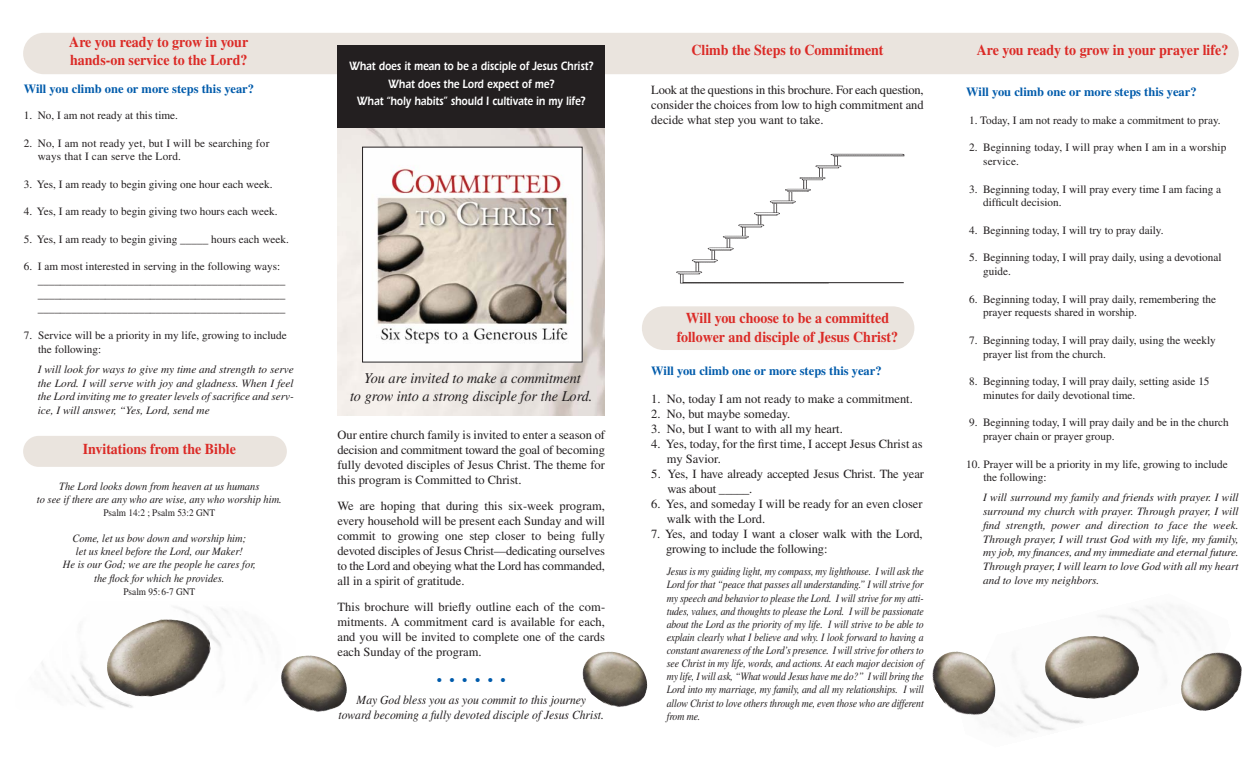
<style>
.page{position:relative;width:1260px;height:765px;background:#fff}
.page>*{position:absolute;margin:0;border:0;box-sizing:border-box;transform-origin:0 0}
.t1{font:700 15px/18.8px "Times LT Std";color:#db2a26;text-align:center;scale:.93 1}
.t2{font:italic 15px/17.5px "Times LT Std";color:#231f20;text-align:center;scale:.95 1}
.t3{font:15px "Times LT Std";color:#005bab}
.t4{font:12.5px/15px "Times LT Std";color:#231f20;text-align:justify}
.t5{font:600 12.5px/17.5px "Itc Eras";color:#fff;text-align:center;scale:.8 1}
.t6{font:700 12.5px "Times LT Std";color:#005bab}
.t7{font:italic 12.5px/15px "Times LT Std";color:#231f20;text-align:center;scale:.93 1}
.t8{font:11.25px/13.8px "Times LT Std";color:#231f20}
.t9{font:italic 11.25px/13.1px "Times LT Std";color:#231f20;text-align:justify;scale:.87 1}
.t10{font:italic 11.25px/13.8px "Times LT Std";color:#231f20;text-align:justify}
.t11{font:italic 11.25px/13.1px "Times LT Std";color:#231f20;text-align:center;scale:.93 1}
.t12{font:10px "Times LT Std";color:#231f20;scale:.93 1}
</style>
<div class="page">
<div style="left:23px;top:436px;width:264px;height:31px;background:#eae4de;border-radius:15px"></div>
<div style="left:642px;top:306px;width:272px;height:44px;background:#eae4de;border-radius:22px"></div>
<div style="left:23px;top:33px;width:1216px;height:41px;background:#eae4de;border-radius:21px"></div>
<img style="left:42px;top:607px;width:254px;height:101px">
<img style="left:955px;top:606px;width:281px;height:128px">
<img style="left:1046px;top:636px;width:91px;height:26px">
<img style="left:107px;top:619px;width:98px;height:50px">
<img style="left:287px;top:656px;width:60px;height:38px">
<img style="left:1181px;top:652px;width:53px;height:45px">
<img style="left:945px;top:651px;width:50px;height:54px">
<img style="left:338px;top:128px;width:267px;height:287px">
<div style="left:338px;top:45px;width:267px;height:83px;background:#231f20"></div>
<img style="left:364px;top:149px;width:217px;height:211px">
<img style="left:588px;top:652px;width:59px;height:37px">
<img style="left:676px;top:153px;width:229px;height:131px">
<hr style="left:683px;top:282px;width:221px;height:1px;background:#231f20">
<h1 class="t1" style="left:69px;top:34px;width:194px;text-align:left">Are you ready to grow in your hands-on service to the Lord?</h1>
<p class="t6" style="left:24px;top:85px;width:232px">Will you climb one or more steps this year?</p>
<p class="t8" style="left:24px;top:110px;width:156px">1. No, I am not ready at this time.</p>
<p class="t8" style="left:38px;top:137px;width:233px;text-indent:-14px">2. No, I am not ready yet, but I will be searching for ways that I can serve the Lord.</p>
<p class="t8" style="left:24px;top:178px;width:250px">3. Yes, I am ready to begin giving one hour each week.</p>
<p class="t8" style="left:24px;top:206px;width:255px">4. Yes, I am ready to begin giving two hours each week.</p>
<p class="t8" style="left:24px;top:233px;width:267px">5. Yes, I am ready to begin giving _____ hours each week.</p>
<p class="t8" style="left:38px;top:261px;width:249px;text-indent:-14px">6. I am most interested in serving in the following ways: ____________________________________________ ____________________________________________ ____________________________________________</p>
<p class="t8" style="left:38px;top:330px;width:250px;text-indent:-14px">7. Service will be a priority in my life, growing to include the following:</p>
<p class="t10" style="left:38px;top:363px;width:257px">I will look for ways to give my time and strength to serve the Lord. I will serve with joy and gladness. When I feel the Lord inviting me to greater levels of sacrifice and serv&shy;ice, I will answer, “Yes, Lord, send me</p>
<h1 class="t1" style="left:83px;top:441px;width:166px">Invitations from the Bible</h1>
<p class="t11" style="left:37px;top:480px;width:265px">The Lord looks down from heaven at us humans<br>to see if there are any who are wise, any who worship him.</p>
<p class="t12" style="left:103px;top:509px;width:122px">Psalm 14:2 ; Psalm 53:2 GNT</p>
<p class="t11" style="left:63px;top:533px;width:209px">Come, let us bow down and worship him;<br>let us kneel before the Lord, our Maker!<br>He is our God; we are the people he cares for, the flock for which he provides.</p>
<p class="t12" style="left:123px;top:588px;width:79px">Psalm 95:6-7 GNT</p>
<p class="t5" style="left:349px;top:59px;width:307px">What does it mean to be a disciple of Jesus Christ?<br>What does the Lord expect of me?<br>What “holy habits” should I cultivate in my life?</p>
<h1 class="t2" style="left:350px;top:371px;width:257px">You are invited to make a commitment<br>to grow into a strong disciple for the Lord.</h1>
<p class="t4" style="left:338px;top:428px;width:269px">Our entire church family is invited to enter a season of decision and commitment toward the goal of becoming fully devoted disciples of Jesus Christ. The theme for this program is Committed to Christ.</p>
<p class="t4" style="left:338px;top:499px;width:269px">We are hoping that during this six-week program, every household will be present each Sunday and will commit to growing one step closer to being fully devoted disciples of Jesus Christ—dedicating ourselves to the Lord and obeying what the Lord has commanded, all in a spirit of gratitude.</p>
<p class="t4" style="left:338px;top:601px;width:269px">This brochure will briefly outline each of the com&shy;mitments. A commitment card is available for each, and you will be invited to complete one of the cards each Sunday of the program.</p>
<h1 class="t3" style="left:437px;top:675px;width:70px">• • • • • •</h1>
<p class="t7" style="left:339px;top:693px;width:287px">May God bless you as you commit to this journey<br>toward becoming a fully devoted disciple of Jesus Christ.</p>
<h1 class="t1" style="left:691px;top:42px;width:208px">Climb the Steps to Commitment</h1>
<p class="t4" style="left:651px;top:84px;width:274px">Look at the questions in this brochure. For each question, consider the choices from low to high commitment and decide what step you want to take.</p>
<h1 class="t1" style="left:677px;top:310px;width:240px">Will you choose to be a committed follower and disciple of Jesus Christ?</h1>
<p class="t6" style="left:651px;top:367px;width:232px">Will you climb one or more steps this year?</p>
<p class="t4" style="left:651px;top:393px;width:263px">1. No, today I am not ready to make a commitment.</p>
<p class="t4" style="left:651px;top:408px;width:141px">2. No, but maybe someday.</p>
<p class="t4" style="left:651px;top:423px;width:193px">3. No, but I want to with all my heart.</p>
<p class="t4" style="left:667px;top:438px;width:257px;text-indent:-16px">4. Yes, today, for the first time, I accept Jesus Christ as my Savior.</p>
<p class="t4" style="left:668px;top:468px;width:258px;text-indent:-16px">5. Yes, I have already accepted Jesus Christ. The year was about _____.</p>
<p class="t4" style="left:667px;top:498px;width:257px;text-indent:-16px">6. Yes, and someday I will be ready for an even closer walk with the Lord.</p>
<p class="t4" style="left:666px;top:528px;width:258px;text-indent:-15px">7. Yes, and today I want a closer walk with the Lord, growing to include the following:</p>
<p class="t9" style="left:667px;top:566px;width:297px">Jesus is my guiding light, my compass, my lighthouse. I will ask the Lord for that “peace that passes all understanding.” I will strive for my speech and behavior to please the Lord. I will strive for my atti&shy;tudes, values, and thoughts to please the Lord. I will be passionate about the Lord as the priority of my life. I will strive to be able to explain clearly what I believe and why. I look forward to having a constant awareness of the Lord’s presence. I will strive for others to see Christ in my life, words, and actions. At each major decision of my life, I will ask, “What would Jesus have me do?” I will bring the Lord into my marriage, my family, and all my relationships. I will allow Christ to love others through me, even those who are different from me.</p>
<h1 class="t1" style="left:977px;top:42px;width:272px">Are you ready to grow in your prayer life?</h1>
<p class="t6" style="left:966px;top:88px;width:232px">Will you climb one or more steps this year?</p>
<p class="t8" style="left:969px;top:115px;width:253px">1. Today, I am not ready to make a commitment to pray.</p>
<p class="t8" style="left:983px;top:142px;width:245px;text-indent:-14px">2. Beginning today, I will pray when I am in a worship service.</p>
<p class="t8" style="left:983px;top:183px;width:240px;text-indent:-14px">3. Beginning today, I will pray every time I am facing a difficult decision.</p>
<p class="t8" style="left:969px;top:225px;width:196px">4. Beginning today, I will try to pray daily.</p>
<p class="t8" style="left:983px;top:252px;width:240px;text-indent:-14px">5. Beginning today, I will pray daily, using a devotional guide.</p>
<p class="t8" style="left:983px;top:293px;width:235px;text-indent:-14px">6. Beginning today, I will pray daily, remembering the prayer requests shared in worship.</p>
<p class="t8" style="left:983px;top:335px;width:234px;text-indent:-14px">7. Beginning today, I will pray daily, using the weekly prayer list from the church.</p>
<p class="t8" style="left:983px;top:376px;width:228px;text-indent:-14px">8. Beginning today, I will pray daily, setting aside 15 minutes for daily devotional time.</p>
<p class="t8" style="left:983px;top:417px;width:247px;text-indent:-14px">9. Beginning today, I will pray daily and be in the church prayer chain or prayer group.</p>
<p class="t8" style="left:983px;top:458px;width:246px;text-indent:-17px">10. Prayer will be a priority in my life, growing to include the following:</p>
<p class="t10" style="left:983px;top:492px;width:257px">I will surround my family and friends with prayer. I will surround my church with prayer. Through prayer, I will find strength, power and direction to face the week.<br>Through prayer, I will trust God with my life, my family, my job, my finances, and my immediate and eternal future.<br>Through prayer, I will learn to love God with all my heart and to love my neighbors.</p>
</div>
